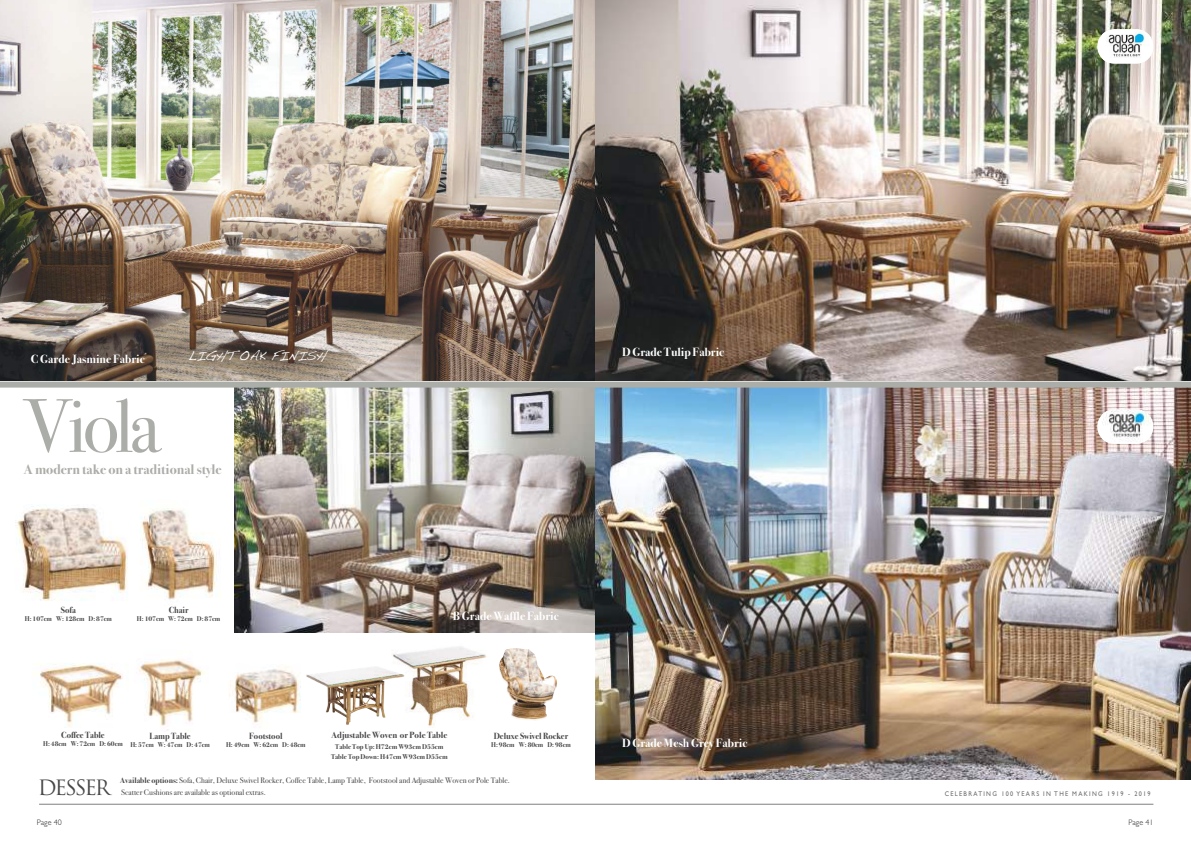
<style>
.page{position:relative;width:1191px;height:842px;background:#fff}
.page>*{position:absolute;margin:0;border:0;box-sizing:border-box;transform-origin:0 0}
.t1{font:75.8px "Bodoni Svty Two ITCTT";letter-spacing:-.05em;color:#abada8}
.t2{font:20.6px "Trajan Pro";letter-spacing:-.1em;color:#484647}
.t3{font:700 14px "Bodoni Svty Two ITCTT";color:#abada8}
.t4{font:700 12px "Bodoni Svty Two ITCTT";color:#fff}
.t5{font:11.2px "Dakota";letter-spacing:-.01em;color:#fff}
.t6{font:700 9px "Bodoni Svty Two ITCTT";color:#484647;scale:.96 1}
.t7{font:700 9px "Bodoni Svty Two ITCTT";color:#484647}
.t8{font:8px "Bodoni Svty Two ITCTT";color:#484647}
.t9{font:300 8px "Gill Sans";color:#241f1f}
.t10{font:700 7px "Bodoni Svty Two ITCTT";color:#484647;scale:.96 1}
.t11{font:700 7px/10px "Bodoni Svty Two ITCTT";color:#484647;text-align:center}
.t12{font:6.8px "Gill Sans";letter-spacing:.215em;color:#6c6c6e;scale:.91 1}
.s1{font-weight:700}
</style>
<div class="page">
<img style="left:234px;top:388px;width:361px;height:244px">
<img style="left:595px;top:388px;width:596px;height:392px">
<hr style="left:39px;top:804px;width:1114px;height:1px;background:#817f7f">
<img style="left:15px;top:508px;width:113px;height:92px">
<img style="left:140px;top:508px;width:77px;height:92px">
<img style="left:499px;top:648px;width:58px;height:73px">
<img style="left:139px;top:659px;width:67px;height:72px">
<img style="left:0;top:0;width:1191px;height:381px">
<img style="left:33px;top:663px;width:90px;height:64px">
<img style="left:229px;top:668px;width:72px;height:55px">
<div style="left:0;top:382px;width:1191px;height:6px;background:#abada8"></div>
<div style="left:1097px;top:29px;width:56px;height:35px;background:#fff;border-radius:17px"></div>
<img style="left:1102px;top:29px;width:48px;height:32px">
<div style="left:1097px;top:409px;width:56px;height:35px;background:#fff;border-radius:17px"></div>
<img style="left:1102px;top:409px;width:48px;height:32px">
<img style="left:392px;top:646px;width:95px;height:81px">
<img style="left:306px;top:666px;width:98px;height:59px">
<h3 class="t4" style="left:31px;top:349px;width:115px">CGarde Jasmine Fabric</h3>
<h1 class="t1" style="left:23px;top:364px;width:138px">Viola</h1>
<h3 class="t5" style="left:188px;top:348px;width:140px">LIGHT OAK FINISH</h3>
<h3 class="t4" style="left:622px;top:342px;width:104px">D Grade Tulip Fabric</h3>
<h3 class="t3" style="left:23px;top:458px;width:200px">A modern take on a traditionalstyle</h3>
<p class="t6" style="left:61px;top:603px;width:17px">Sofa</p>
<p class="t10" style="left:25px;top:613px;width:92px">H: 107cm W: 128cm D: 87cm</p>
<p class="t6" style="left:169px;top:603px;width:22px">Chair</p>
<p class="t10" style="left:137px;top:613px;width:88px">H: 107cm W: 72cm D: 87cm</p>
<h3 class="t4" style="left:453px;top:606px;width:107px">BGrade Waffle Fabric</h3>
<p class="t6" style="left:61px;top:728px;width:47px">Coffee Table</p>
<p class="t10" style="left:43px;top:738px;width:84px">H: 48cm W: 72cm D: 60cm</p>
<p class="t6" style="left:150px;top:729px;width:44px">Lamp Table</p>
<p class="t10" style="left:130px;top:739px;width:84px">H: 57cm W: 47cm D: 47cm</p>
<p class="t6" style="left:249px;top:729px;width:36px">Footstool</p>
<p class="t10" style="left:226px;top:739px;width:84px">H: 49cm W: 62cm D: 48cm</p>
<p class="t7" style="left:331px;top:728px;width:118px">Adjustable Woven or Pole Table</p>
<p class="t11" style="left:331px;top:741px;width:118px">Table TopUp: H72cm W93cm D55cm<br>Table Top Down: H47cm W93cm D55cm</p>
<p class="t6" style="left:494px;top:729px;width:79px">Deluxe SwivelRocker</p>
<p class="t10" style="left:491px;top:739px;width:84px">H: 98cm W: 80cm D: 98cm</p>
<h3 class="t4" style="left:622px;top:733px;width:127px">D GradeMeshGrey Fabric</h3>
<p class="t8" style="left:120px;top:774px;width:392px"><span class="s1">Available options:</span> Sofa, Chair, Deluxe Swivel Rocker, Coffee Table, Lamp Table, Footstool and Adjustable Woven or Pole Table.</p>
<h2 class="t2" style="left:38px;top:780px;width:74px">DESSER</h2>
<p class="t8" style="left:121px;top:786px;width:146px">Scatter Cushions are available as optional extras.</p>
<p class="t12" style="left:944px;top:789px;width:228px">CELEBRATING 100 YEARS IN THE MAKING 1919 - 2019</p>
<p class="t9" style="left:37px;top:817px;width:26px">Page 40</p>
<p class="t9" style="left:1128px;top:817px;width:26px">Page 41</p>
</div>
